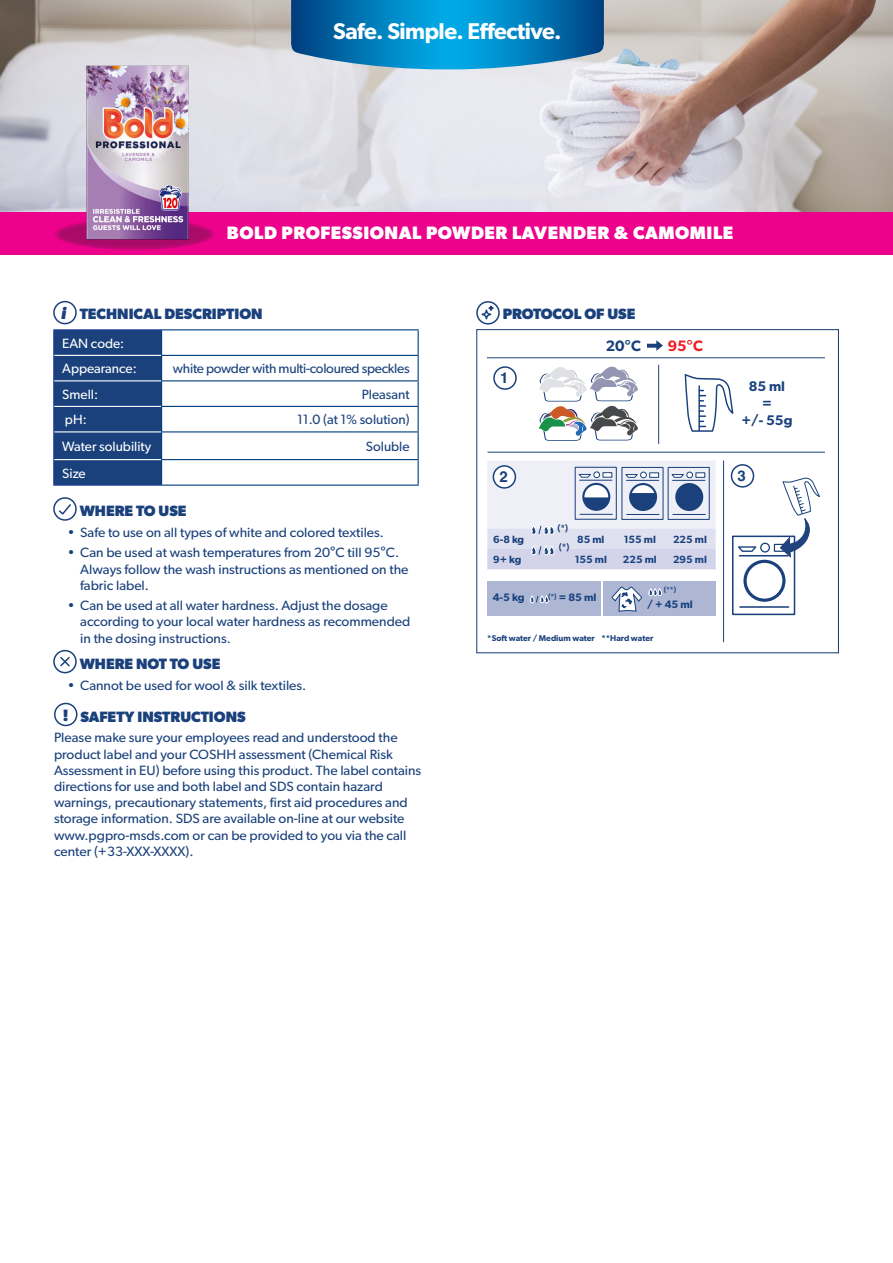
<style>
.page{position:relative;width:893px;height:1263px;background:#fff}
.page>*{position:absolute;margin:0;border:0;box-sizing:border-box;transform-origin:0 0}
.t1{font:600 22.8px "Gibson";letter-spacing:-.02em;color:#fff}
.t2{font:700 18px "Gibson";letter-spacing:.03em;color:#fff}
.t3{font:italic 700 16.5px "Gibson";color:#1a417c}
.t4{font:700 16.5px "Gibson";color:#1a417c}
.t5{font:600 15.15px "Gibson";color:#19407b}
.t6{font:600 15.15px "Gibson";color:#ee1d23}
.t7{font:700 15px "Gibson";color:#1a417c}
.t8{font:700 15px "Helvetica";color:#1a417c}
.t9{font:600 13.95px "Gibson";color:#1a427d}
.t10{font:13.5px/16.2px "Gibson";color:#1a417c}
.t11{font:13.5px "Gibson";color:#fff}
.t12{font:13.5px "Gibson";letter-spacing:-.02em;color:#1a427d}
.t13{font:13.5px "Gibson";color:#1a427d}
.t14{font:600 10.8px "Gibson";color:#19407b}
.t15{font:600 10.5px "Gibson";color:#1a427d}
.t16{font:600 10.5px "Gibson";color:#19407b}
.t17{font:600 9px "Gibson";color:#1a427d}
.t18{font:600 8.4px "Gibson";color:#19407b}
.t19{font:600 7.2px "Gibson";color:#1a427d}
.s1{color:#20419a}
</style>
<div class="page">
<img style="left:0;top:0;width:893px;height:213px">
<div style="left:0;top:213px;width:893px;height:42px;background:#ed028c"></div>
<div style="left:53px;top:301px;width:24px;height:23px;border:2px solid #1a417c;border-radius:50%"></div>
<hr style="left:53px;top:329px;width:108px;height:1px;background:#20419a">
<hr style="left:53px;top:485px;width:108px;height:1px;background:#20419a">
<hr style="left:161px;top:329px;width:258px;height:1px;background:#003e7e">
<hr style="left:161px;top:355px;width:258px;height:1px;background:#003e7e">
<hr style="left:161px;top:380px;width:258px;height:1px;background:#003e7e">
<hr style="left:161px;top:406px;width:258px;height:1px;background:#003e7e">
<hr style="left:161px;top:431px;width:258px;height:1px;background:#003e7e">
<hr style="left:161px;top:459px;width:258px;height:1px;background:#003e7e">
<svg style="left:53px;top:330px;width:109px;height:155px;background:#224881"></svg>
<svg style="left:418px;top:330px;width:1px;height:155px"></svg>
<hr style="left:161px;top:485px;width:258px;height:1px;background:#003e7e">
<svg style="left:54px;top:498px;width:22px;height:22px"></svg>
<svg style="left:58px;top:503px;width:14px;height:13px"></svg>
<div style="left:53px;top:497px;width:24px;height:24px;border:2px solid #1a417c;border-radius:50%"></div>
<svg style="left:54px;top:651px;width:22px;height:22px"></svg>
<svg style="left:59px;top:655px;width:12px;height:13px"></svg>
<div style="left:53px;top:650px;width:24px;height:23px;border:2px solid #1a417c;border-radius:50%"></div>
<div style="left:54px;top:703px;width:24px;height:23px;border:2px solid #1a417c;border-radius:50%"></div>
<svg style="left:291px;top:0;width:313px;height:70px;background:#1586bf"></svg>
<svg style="left:54px;top:218px;width:161px;height:32px"></svg>
<img style="left:47px;top:62px;width:181px;height:181px">
<svg style="left:477px;top:302px;width:22px;height:22px"></svg>
<svg style="left:482px;top:310px;width:9px;height:9px"></svg>
<div style="left:481px;top:309px;width:10px;height:10px;border:2px solid #1a417c;border-radius:50%"></div>
<svg style="left:488px;top:306px;width:6px;height:5px"></svg>
<div style="left:476px;top:301px;width:24px;height:24px;border:2px solid #1a417c;border-radius:50%"></div>
<div style="left:493px;top:366px;width:24px;height:24px;border:2px solid #1a417c;border-radius:50%"></div>
<div style="left:476px;top:329px;width:363px;height:324px;border:1px solid #1e417c"></div>
<svg style="left:538px;top:366px;width:100px;height:75px"></svg>
<hr style="left:658px;top:365px;width:1px;height:79px;background:#20437d">
<hr style="left:487px;top:452px;width:338px;height:1px;background:#20437d">
<hr style="left:723px;top:460px;width:1px;height:182px;background:#20437d">
<svg style="left:487px;top:461px;width:229px;height:108px"></svg>
<div style="left:731px;top:464px;width:23px;height:24px;border:2px solid #1a417c;border-radius:50%"></div>
<svg style="left:684px;top:374px;width:50px;height:57px"></svg>
<svg style="left:647px;top:340px;width:16px;height:11px"></svg>
<hr style="left:487px;top:357px;width:338px;height:1px;background:#20437d">
<svg style="left:731px;top:472px;width:89px;height:144px"></svg>
<div style="left:493px;top:466px;width:22px;height:22px;background:#fff;border-radius:50%"></div>
<div style="left:493px;top:465px;width:23px;height:24px;border:2px solid #1a417c;border-radius:50%"></div>
<div style="left:487px;top:581px;width:114px;height:34px;background:#adb7d4"></div>
<svg style="left:530px;top:596px;width:19px;height:7px"></svg>
<div style="left:603px;top:581px;width:113px;height:34px;background:#adb7d4"></div>
<svg style="left:611px;top:586px;width:31px;height:25px"></svg>
<svg style="left:648px;top:589px;width:14px;height:7px"></svg>
<p class="t1" style="left:333px;top:17px;width:230px">Safe. Simple. Effective.</p>
<p class="t2" style="left:227px;top:223px;width:508px">BOLD PROFESSIONAL POWDER LAVENDER &amp; CAMOMILE</p>
<p class="t3" style="left:61px;top:304px;width:6px">i</p>
<p class="t7" style="left:80px;top:305px;width:184px">TECHNICAL DESCRIPTION</p>
<p class="t11" style="left:62px;top:335px;width:64px">EAN code:</p>
<p class="t11" style="left:62px;top:361px;width:76px">Appearance:</p>
<p class="t12" style="left:173px;top:361px;width:238px">white powder with multi-coloured speckles</p>
<p class="t11" style="left:62px;top:386px;width:37px">Smell:</p>
<p class="t13" style="left:362px;top:386px;width:49px">Pleasant</p>
<p class="t11" style="left:65px;top:412px;width:23px">pH:</p>
<p class="t13" style="left:297px;top:412px;width:114px">11.0 (at 1% solution)</p>
<p class="t11" style="left:62px;top:438px;width:90px">Water solubility</p>
<p class="t13" style="left:366px;top:438px;width:45px">Soluble</p>
<p class="t11" style="left:62px;top:465px;width:25px">Size</p>
<p class="t7" style="left:80px;top:502px;width:108px">WHERE TO USE</p>
<p class="t10" style="left:67px;top:524px;width:318px">• Safe to use on all types of white and colored textiles.</p>
<p class="t10" style="left:80px;top:544px;width:330px;text-indent:-13px">• Can be used at wash temperatures from 20ºC till 95ºC.<br>Always follow the wash instructions as mentioned on the fabric label.</p>
<p class="t10" style="left:80px;top:597px;width:332px;text-indent:-13px">• Can be used at all water hardness. Adjust the dosage according to your local water hardness as recommended in the dosing instructions<span class="s1">.</span></p>
<p class="t7" style="left:80px;top:655px;width:142px">WHERE NOT TO USE</p>
<p class="t10" style="left:67px;top:677px;width:240px">• Cannot be used for wool &amp; silk textiles.</p>
<p class="t4" style="left:63px;top:706px;width:7px">!</p>
<p class="t7" style="left:80px;top:708px;width:167px">SAFETY INSTRUCTIONS</p>
<p class="t10" style="left:54px;top:729px;width:369px">Please make sure your employees read and understood the product label and your COSHH assessment (Chemical Risk Assessment in EU) before using this product. The label contains directions for use and both label and SDS contain hazard warnings, precautionary statements, first aid procedures and storage information. SDS are available on-line at our website www.pgpro-msds.com or can be provided to you via the call center (+33-XXX-XXXX).</p>
<p class="t7" style="left:503px;top:305px;width:134px">PROTOCOL OF USE</p>
<p class="t8" style="left:500px;top:369px;width:10px">1</p>
<p class="t8" style="left:499px;top:468px;width:10px">2</p>
<p class="t5" style="left:606px;top:336px;width:37px">20°C</p>
<p class="t6" style="left:668px;top:336px;width:37px">95°C</p>
<p class="t17" style="left:557px;top:523px;width:12px">(*)</p>
<p class="t17" style="left:559px;top:541px;width:12px">(*)</p>
<p class="t16" style="left:493px;top:533px;width:32px">6-8 kg</p>
<p class="t15" style="left:577px;top:533px;width:29px">85 ml</p>
<p class="t15" style="left:624px;top:533px;width:34px">155 ml</p>
<p class="t15" style="left:673px;top:533px;width:35px">225 ml</p>
<p class="t15" style="left:493px;top:553px;width:30px">9+ kg</p>
<p class="t15" style="left:575px;top:553px;width:34px">155 ml</p>
<p class="t15" style="left:623px;top:553px;width:35px">225 ml</p>
<p class="t15" style="left:673px;top:553px;width:35px">295 ml</p>
<p class="t19" style="left:548px;top:592px;width:10px">(*)</p>
<p class="t14" style="left:493px;top:591px;width:33px">4-5 kg</p>
<p class="t14" style="left:559px;top:591px;width:39px">= 85 ml</p>
<p class="t19" style="left:664px;top:585px;width:14px">(**)</p>
<p class="t14" style="left:647px;top:598px;width:47px">/ + 45 ml</p>
<p class="t18" style="left:487px;top:633px;width:167px">*Soft water / Medium water **Hard water</p>
<p class="t9" style="left:749px;top:378px;width:38px">85 ml</p>
<p class="t9" style="left:762px;top:395px;width:11px">=</p>
<p class="t9" style="left:741px;top:412px;width:53px">+/- 55g</p>
<p class="t8" style="left:738px;top:467px;width:10px">3</p>
</div>
